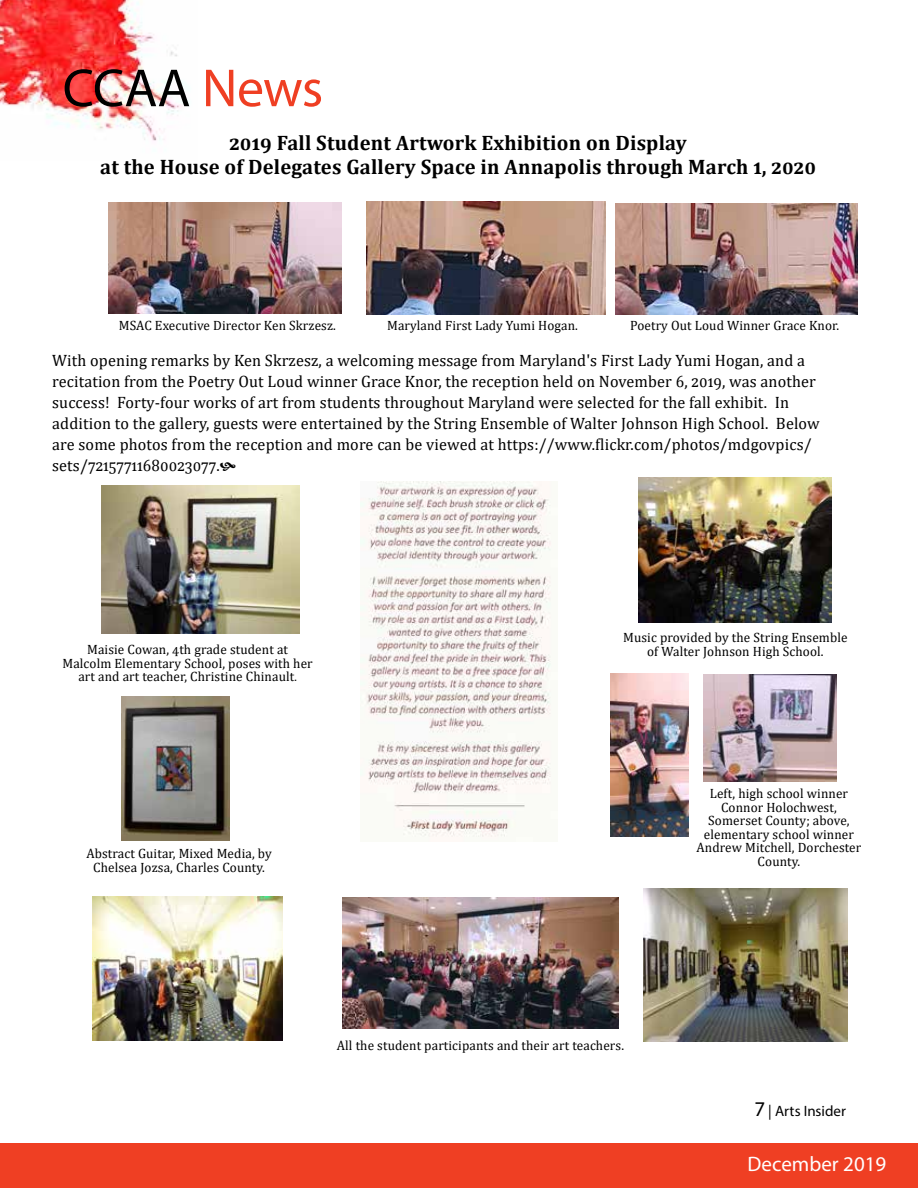
<style>
.page{position:relative;width:918px;height:1188px;background:#fff}
.page>*{position:absolute;margin:0;border:0;box-sizing:border-box;transform-origin:0 0}
.t1{font:54px "Myriad Pro";letter-spacing:-.015em;color:#000}
.t2{font:700 21px/24px "Cambria";letter-spacing:.01em;color:#000;text-align:center}
.t3{font:21px "Myriad Pro";color:#fff}
.t4{font:16.5px/21px "Cambria";letter-spacing:.01em;color:#000}
.t5{font:15px "Myriad Pro";color:#000}
.t6{font:13.5px/13.5px "Cambria";letter-spacing:.01em;color:#000;text-align:center}
.s1{color:#ef3f23}
.s2{font-size:12px}
.s3{font-size:21px}
</style>
<div class="page">
<div style="left:0;top:1143px;width:918px;height:45px;background:#ef3f23"></div>
<img style="left:0;top:0;width:189px;height:141px">
<img style="left:367px;top:201px;width:238px;height:114px">
<img style="left:108px;top:202px;width:234px;height:112px">
<img style="left:615px;top:203px;width:242px;height:112px">
<img style="left:639px;top:478px;width:193px;height:144px">
<img style="left:343px;top:897px;width:275px;height:132px">
<img style="left:121px;top:696px;width:109px;height:145px">
<img style="left:102px;top:485px;width:197px;height:149px">
<img style="left:360px;top:482px;width:191px;height:355px">
<img style="left:92px;top:897px;width:191px;height:143px">
<img style="left:643px;top:889px;width:204px;height:153px">
<img style="left:611px;top:673px;width:77px;height:163px">
<img style="left:704px;top:674px;width:132px;height:108px">
<h1 class="t1" style="left:63px;top:55px;width:262px">CCAA <span class="s1">News</span></h1>
<p class="t2" style="left:100px;top:130px;width:717px">2019 Fall Student Artwork Exhibition on Display<br>at the House of Delegates Gallery Space in Annapolis through March 1, 2020</p>
<p class="t6" style="left:119px;top:319px;width:219px">MSAC Executive Director Ken Skrzesz.</p>
<p class="t6" style="left:387px;top:319px;width:192px">Maryland First Lady Yumi Hogan.</p>
<p class="t6" style="left:630px;top:319px;width:211px">Poetry Out Loud Winner Grace Knor.</p>
<p class="t4" style="left:52px;top:350px;width:769px">With opening remarks by Ken Skrzesz, a welcoming message from Maryland's First Lady Yumi Hogan, and a recitation from the Poetry Out Loud winner Grace Knor, the reception held on November 6, 2019, was another success! Forty-four works of art from students throughout Maryland were selected for the fall exhibit. In addition to the gallery, guests were entertained by the String Ensemble of Walter Johnson High School. Below are some photos from the reception and more can be viewed at https://www.flickr.com/photos/mdgovpics/ sets/72157711680023077.</p>
<p class="t6" style="left:62px;top:643px;width:252px">Maisie Cowan, 4th grade student at<br>Malcolm Elementary School, poses with her art and art teacher, Christine Chinault<span class="s2">.</span></p>
<p class="t6" style="left:86px;top:847px;width:187px">Abstract Guitar, Mixed Media, by<br>Chelsea Jozsa, Charles County.</p>
<p class="t6" style="left:623px;top:631px;width:226px">Music provided by the String Ensemble of Walter Johnson High School.</p>
<p class="t6" style="left:697px;top:787px;width:166px">Left, high school winner<br>Connor Holochwest,<br>Somerset County; above, elementary school winner<br>Andrew Mitchell, Dorchester<br>County.</p>
<p class="t6" style="left:337px;top:1039px;width:289px">All the student participants and their art teachers.</p>
<p class="t5" style="left:754px;top:1102px;width:93px"><span class="s3">7</span> | Arts Insider</p>
<p class="t3" style="left:747px;top:1151px;width:140px">December 2019</p>
</div>
